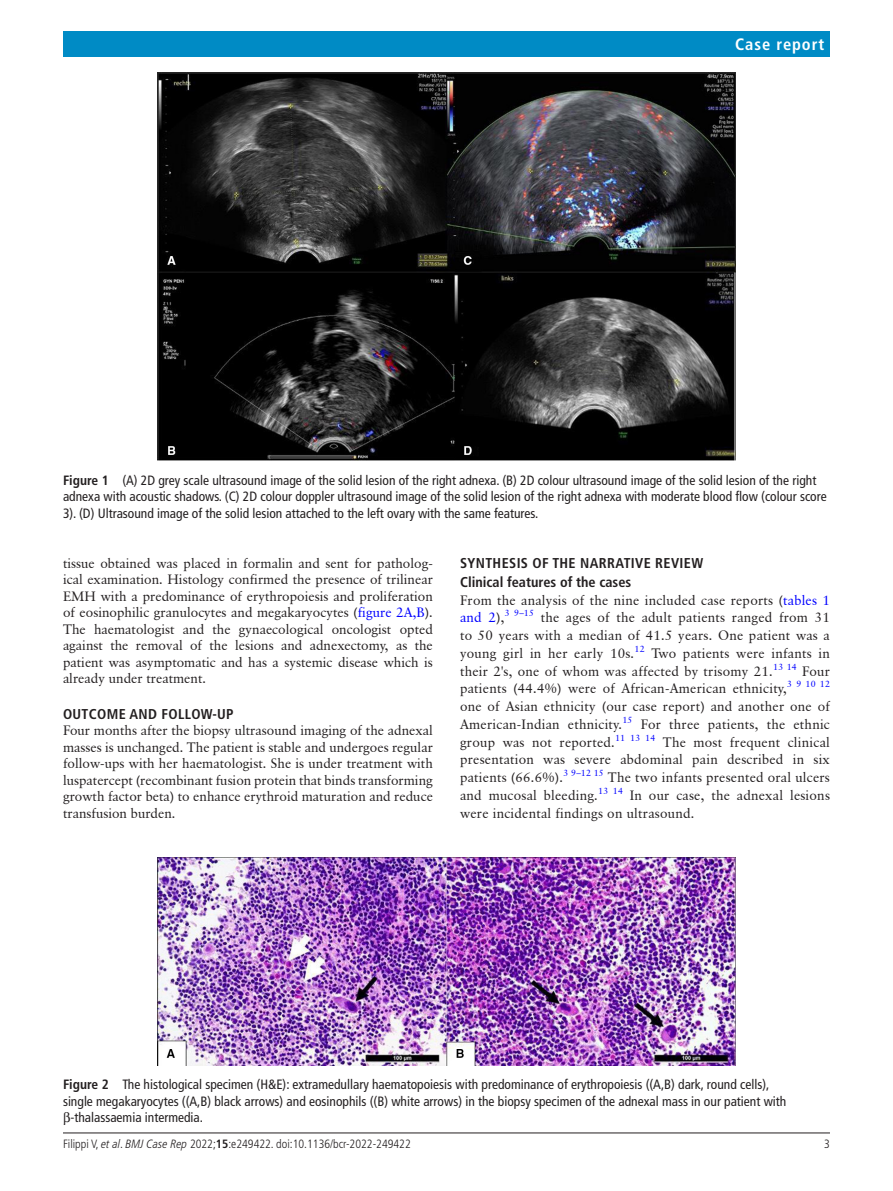
<style>
.page{position:relative;width:893px;height:1191px;background:#fff}
.page>*{position:absolute;margin:0;border:0;box-sizing:border-box;transform-origin:0 0}
.t1{font:700 condensed 16.5px "Frutiger LT Pro";letter-spacing:.055em;color:#fff}
.t2{font:700 condensed 14.25px/18.5px "Frutiger LT Pro";letter-spacing:.025em;color:#231f20}
.t3{font:13.5px/16.5px "Classical Garamond BT";letter-spacing:.005em;color:#231f20;text-align:justify}
.t4{font:condensed 13.5px/16.5px "Frutiger LT Pro";color:#231f20}
.t5{font:300 condensed 12px "Frutiger LT Pro";color:#231f20}
.s1{font-weight:700}
.s2{color:#00f}
.s3{font-style:italic}
</style>
<div class="page">
<hr style="left:63px;top:1132px;width:767px;height:1px;background:#231f20">
<div style="left:63px;top:31px;width:767px;height:25px;background:#008bc5"></div>
<img style="left:157px;top:72px;width:579px;height:389px">
<img style="left:157px;top:857px;width:579px;height:208px">
<p class="t1" style="left:735px;top:34px;width:91px">Case report</p>
<p class="t4" style="left:63px;top:472px;width:765px"><span class="s1">Figure 1</span> (A) 2D grey scale ultrasound image of the solid lesion of the right adnexa. (B) 2D colour ultrasound image of the solid lesion of the right adnexa with acoustic shadows. (C) 2D colour doppler ultrasound image of the solid lesion of the right adnexa with moderate blood flow (colour score<br>3). (D) Ultrasound image of the solid lesion attached to the left ovary with the same features.</p>
<p class="t3" style="left:63px;top:555px;width:371px">tissue obtained was placed in formalin and sent for patholog&shy;ical examination. Histology confirmed the presence of trilinear EMH with a predominance of erythropoiesis and proliferation of eosinophilic granulocytes and megakaryocytes (<span class="s2">figure 2A,B</span>).<br>The haematologist and the gynaecological oncologist opted against the removal of the lesions and adnexectomy, as the patient was asymptomatic and has a systemic disease which is already under treatment.</p>
<p class="t2" style="left:63px;top:704px;width:172px">OUTCOME AND FOLLOW-UP</p>
<p class="t3" style="left:63px;top:722px;width:371px">Four months after the biopsy ultrasound imaging of the adnexal masses is unchanged. The patient is stable and undergoes regular follow-ups with her haematologist. She is under treatment with luspatercept (recombinant fusion protein that binds transforming growth factor beta) to enhance erythroid maturation and reduce transfusion burden.</p>
<p class="t2" style="left:460px;top:554px;width:245px">SYNTHESIS OF THE NARRATIVE REVIEW<br>Clinical features of the cases</p>
<p class="t3" style="left:460px;top:591px;width:371px;line-height:17.7px">From the analysis of the nine included case reports (<span class="s2">tables 1 and 2</span>),<sup>3</sup> <sup>9–15</sup> the ages of the adult patients ranged from 31 to 50 years with a median of 41.5 years. One patient was a young girl in her early 10s.<sup>12</sup> Two patients were infants in their 2's, one of whom was affected by trisomy 21.<sup>13</sup> <sup>14</sup> Four patients (44.4%) were of African-American ethnicity,<sup>3</sup> <sup>9</sup> <sup>10</sup> <sup>12 </sup>one of Asian ethnicity (our case report) and another one of American-Indian ethnicity.<sup>15</sup></p>
<p class="t3" style="left:460px;top:715px;width:371px;line-height:17.7px;text-indent:181px">For three patients, the ethnic group was not reported.<sup>11</sup> <sup>13</sup> <sup>14</sup> The most frequent clinical presentation was severe abdominal pain described in six patients (66.6%).<sup>3</sup> <sup>9–12</sup> <sup>15</sup> The two infants presented oral ulcers and mucosal bleeding.<sup>13</sup> <sup>14</sup> In our case, the adnexal lesions were incidental findings on ultrasound.</p>
<p class="t4" style="left:63px;top:1076px;width:708px"><span class="s1">Figure 2</span> The histological specimen (H&amp;E): extramedullary haematopoiesis with predominance of erythropoiesis ((A,B) dark, round cells),</p>
<p class="t4" style="left:63px;top:1092px;width:725px">single megakaryocytes ((A,B) black arrows) and eosinophils ((B) white arrows) in the biopsy specimen of the adnexal mass in our patient with</p>
<p class="t4" style="left:70px;top:1109px;width:134px">-thalassaemia intermedia.</p>
<p class="t5" style="left:63px;top:1136px;width:349px">Filippi V, <span class="s3">et al</span>. <span class="s3">BMJ Case Rep</span> 2022;<span class="s1">15</span>:e249422. doi:10.1136/bcr-2022-249422</p>
<p class="t5" style="left:824px;top:1136px;width:7px">3</p>
</div>
